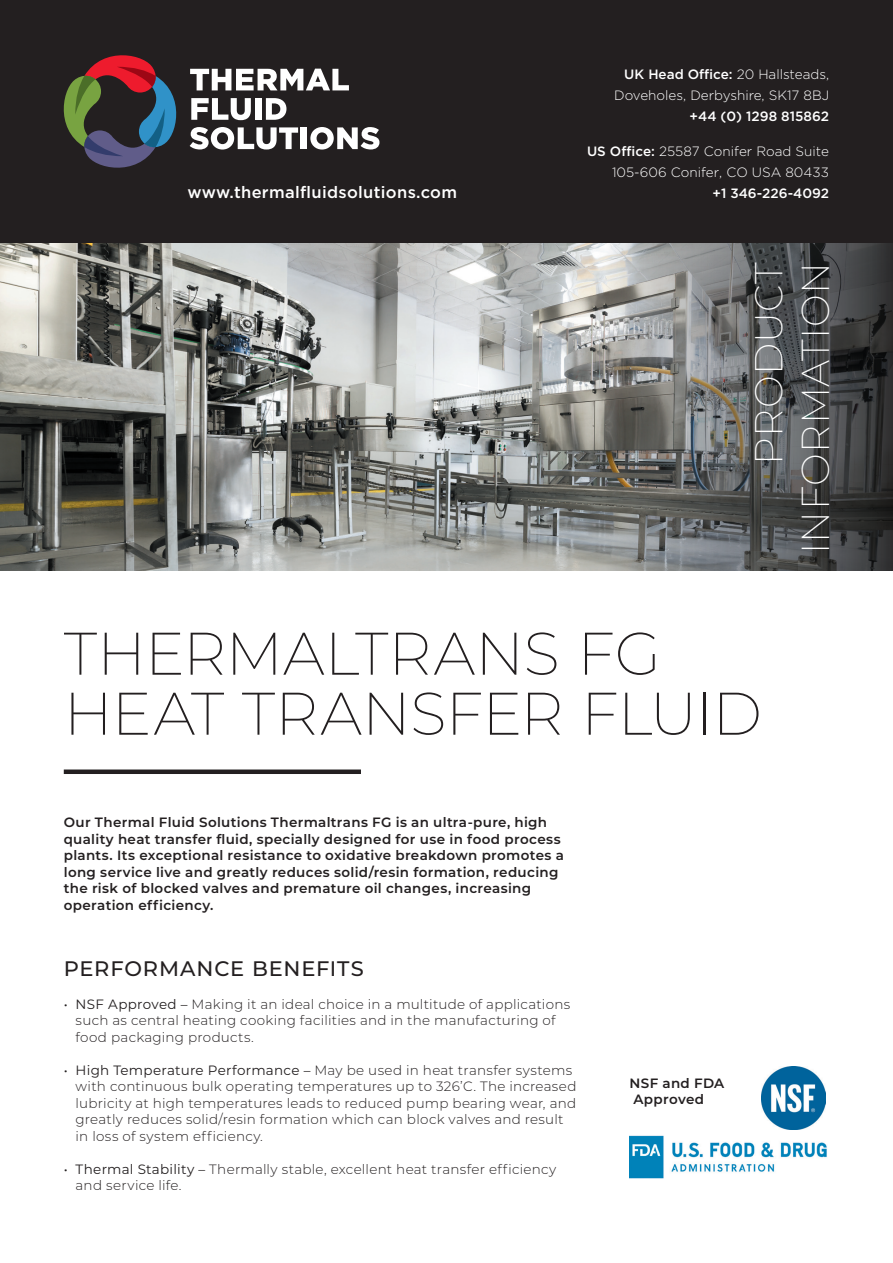
<style>
.page{position:relative;width:893px;height:1263px;background:#fff}
.page>*{position:absolute;margin:0;border:0;box-sizing:border-box;transform-origin:0 0}
.t1{font:200 60px/60px "Montserrat";letter-spacing:-.01em;color:#231f20}
.t2{font:200 39px/46.8px "Montserrat";letter-spacing:.01em;color:#fff;text-align:right}
.t3{font:500 21px "Montserrat";letter-spacing:.04em;color:#231f20}
.t4{font:500 16.5px "Gotham";letter-spacing:.02em;color:#fff}
.t5{font:300 13.5px/16.5px "Montserrat";letter-spacing:.02em;color:#231f20}
.t6{font:600 13.5px/16.5px "Montserrat";letter-spacing:.025em;color:#231f20}
.t7{font:300 13.5px/21px "Gotham";color:#fff;text-align:right}
.t8{font:500 13.5px "Gotham";color:#fff}
.s1{font-weight:500}
.s2{font-weight:400}
</style>
<div class="page">
<img style="left:0;top:242px;width:604px;height:328px">
<svg style="left:604px;top:242px;width:289px;height:328px;background:#606262"></svg>
<div style="left:64px;top:769px;width:297px;height:5px;background:#231f20"></div>
<img style="left:762px;top:1066px;width:63px;height:64px">
<img style="left:629px;top:1135px;width:198px;height:44px">
<div style="left:0;top:0;width:893px;height:242px;background:#231f20"></div>
<svg style="left:63px;top:55px;width:316px;height:113px"></svg>
<p class="t4" style="left:188px;top:181px;width:271px">www.thermalfluidsolutions.com</p>
<p class="t7" style="left:614px;top:63px;width:216px"><span class="s1">UK Head Office:</span> 20 Hallsteads,<br>Doveholes, Derbyshire, SK17 8BJ</p>
<p class="t8" style="left:690px;top:107px;width:141px">+44 (0) 1298 815862</p>
<p class="t7" style="left:587px;top:140px;width:243px"><span class="s1">US Office:</span> 25587 Conifer Road Suite<br>105-606 Conifer, CO USA 80433</p>
<p class="t8" style="left:712px;top:185px;width:118px">+1 346-226-4092</p>
<p class="t2" style="left:744px;top:554px;width:294px;rotate:-90deg">PRODUCT<br>INFORMATION</p>
<p class="t1" style="left:64px;top:622px;width:700px">THERMALTRANS FG<br>HEAT TRANSFER FLUID</p>
<p class="t6" style="left:64px;top:814px;width:502px">Our Thermal Fluid Solutions Thermaltrans FG is an ultra-pure, high quality heat transfer fluid, specially designed for use in food process plants. Its exceptional resistance to oxidative breakdown promotes a long service live and greatly reduces solid/resin formation, reducing the risk of blocked valves and premature oil changes, increasing operation efficiency.</p>
<p class="t3" style="left:64px;top:954px;width:302px">PERFORMANCE BENEFITS</p>
<p class="t5" style="left:76px;top:995px;width:496px;text-indent:-12px"><span class="s2">• NSF Approved –</span> Making it an ideal choice in a multitude of applications such as central heating cooking facilities and in the manufacturing of food packaging products.</p>
<p class="t5" style="left:76px;top:1061px;width:502px;text-indent:-12px"><span class="s2">• High Temperature Performance –</span> May be used in heat transfer systems with continuous bulk operating temperatures up to 326’C. The increased lubricity at high temperatures leads to reduced pump bearing wear, and greatly reduces solid/resin formation which can block valves and result in loss of system efficiency.</p>
<p class="t5" style="left:76px;top:1160px;width:482px;text-indent:-12px"><span class="s2">• Thermal Stability –</span> Thermally stable, excellent heat transfer efficiency and service life.</p>
<p class="t6" style="left:629px;top:1074px;width:97px">NSF and FDA</p>
<p class="t6" style="left:633px;top:1090px;width:72px">Approved</p>
</div>
